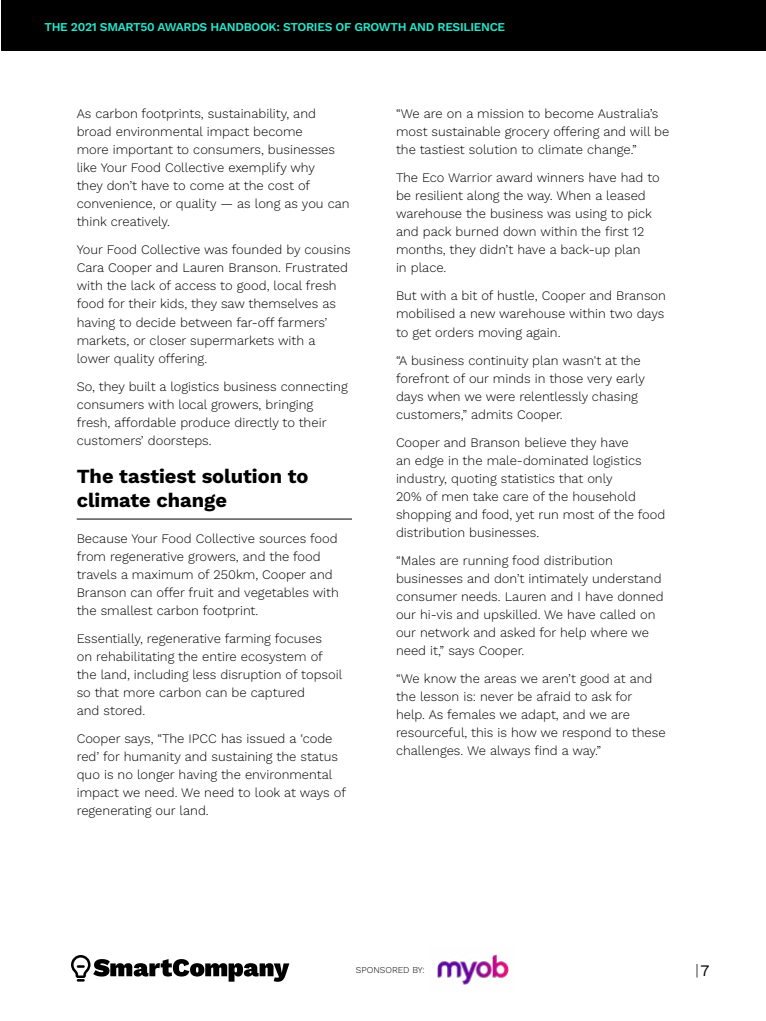
<style>
.page{position:relative;width:766px;height:1021px;background:#fff}
.page>*{position:absolute;margin:0;border:0;box-sizing:border-box;transform-origin:0 0}
.t1{font:700 20px/24px "Work Sans";color:#000}
.t2{font:300 16px "Work Sans";color:#000}
.t3{font:300 13px/18px "Work Sans";color:#000}
.t4{font:600 12px "Work Sans";letter-spacing:-.025em;color:#27e6cb}
.t5{font:300 9px "Work Sans";color:#000}
.s1{font-weight:400}
</style>
<div class="page">
<hr style="left:77px;top:518px;width:275px;height:1px;background:#000">
<svg style="left:71px;top:955px;width:218px;height:26px"></svg>
<div style="left:0;top:0;width:765px;height:50px;background:#000"></div>
<img style="left:437px;top:954px;width:72px;height:31px">
<p class="t4" style="left:44px;top:18px;width:462px">THE 2021 SMART50 AWARDS HANDBOOK: STORIES OF GROWTH AND RESILIENCE</p>
<p class="t3" style="left:77px;top:104px;width:274px">As carbon footprints, sustainability, and broad environmental impact become<br>more important to consumers, businesses like Your Food Collective exemplify why<br>they don’t have to come at the cost of convenience, or quality — as long as you can think creatively.</p>
<p class="t3" style="left:77px;top:240px;width:275px">Your Food Collective was founded by cousins Cara Cooper and Lauren Branson. Frustrated with the lack of access to good, local fresh food for their kids, they saw themselves as having to decide between far-off farmers’ markets, or closer supermarkets with a lower quality offering.</p>
<p class="t3" style="left:77px;top:376px;width:272px">So, they built a logistics business connecting consumers with local growers, bringing fresh, affordable produce directly to their customers’ doorsteps.</p>
<h1 class="t1" style="left:77px;top:463px;width:233px">The tastiest solution to climate change</h1>
<p class="t3" style="left:77px;top:528px;width:264px">Because Your Food Collective sources food from regenerative growers, and the food travels a maximum of 250km, Cooper and Branson can offer fruit and vegetables with the smallest carbon footprint.</p>
<p class="t3" style="left:77px;top:628px;width:267px">Essentially, regenerative farming focuses<br>on rehabilitating the entire ecosystem of the land, including less disruption of topsoil so that more carbon can be captured<br>and stored.</p>
<p class="t3" style="left:77px;top:728px;width:271px">Cooper says, “The IPCC has issued a ‘code red’ for humanity and sustaining the status quo is no longer having the environmental impact we need. We need to look at ways of regenerating our land.</p>
<p class="t3" style="left:396px;top:104px;width:275px">“We are on a mission to become Australia’s most sustainable grocery offering and will be the tastiest solution to climate change.”</p>
<p class="t3" style="left:396px;top:168px;width:265px">The Eco Warrior award winners have had to be resilient along the way. When a leased warehouse the business was using to pick and pack burned down within the first 12 months, they didn’t have a back-up plan<br>in place.</p>
<p class="t3" style="left:396px;top:286px;width:271px">But with a bit of hustle, Cooper and Branson mobilised a new warehouse within two days to get orders moving again.</p>
<p class="t3" style="left:396px;top:350px;width:250px">“A business continuity plan wasn't at the forefront of our minds in those very early days when we were relentlessly chasing customers,” admits Cooper.</p>
<p class="t3" style="left:396px;top:432px;width:271px">Cooper and Branson believe they have<br>an edge in the male-dominated logistics industry, quoting statistics that only<br>20% of men take care of the household shopping and food, yet run most of the food distribution businesses.</p>
<p class="t3" style="left:396px;top:550px;width:269px">“Males are running food distribution businesses and don’t intimately understand consumer needs. Lauren and I have donned our hi-vis and upskilled. We have called on our network and asked for help where we need it,” says Cooper.</p>
<p class="t3" style="left:396px;top:668px;width:271px">“We know the areas we aren’t good at and the lesson is: never be afraid to ask for<br>help. As females we adapt, and we are resourceful, this is how we respond to these challenges. We always find a way.”</p>
<p class="t5" style="left:356px;top:963px;width:70px">SPONSORED BY:</p>
<p class="t2" style="left:695px;top:958px;width:15px">|<span class="s1">7</span></p>
</div>
